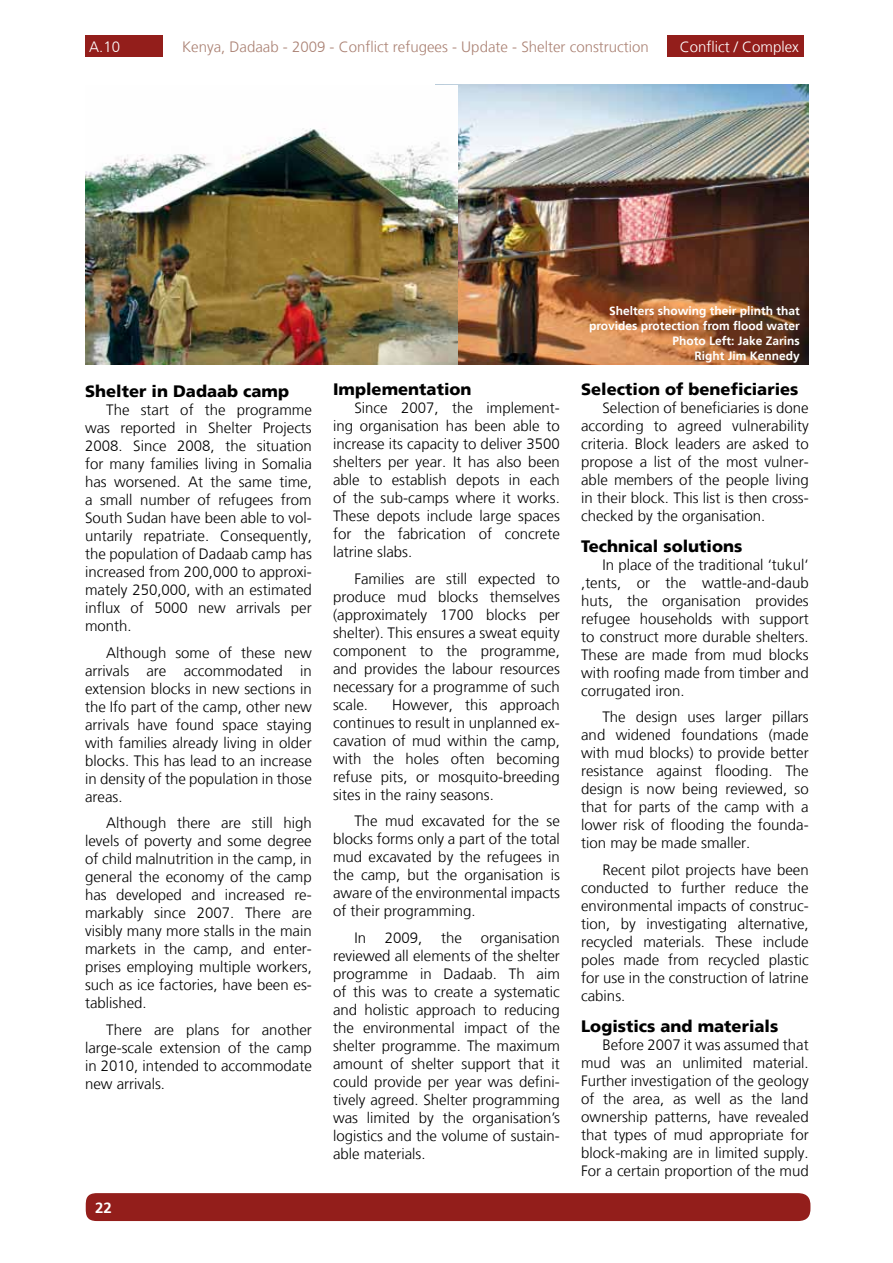
<style>
.page{position:relative;width:893px;height:1263px;background:#fff}
.page>*{position:absolute;margin:0;border:0;box-sizing:border-box;transform-origin:0 0}
.t1{font:900 16.5px "Frutiger LT";color:#000}
.t2{font:300 15px/18px "Frutiger LT";color:#000;text-align:justify}
.t3{font:300 15px "Frutiger LT";color:#aa8173}
.t4{font:300 15px "Frutiger LT";color:#fff}
.t5{font:700 15px "Frutiger LT";color:#fff}
.t6{font:700 12px/15px "Frutiger LT";color:#fff;text-align:right}
</style>
<div class="page">
<div style="left:667px;top:36px;width:136px;height:21px;background:#931e1b"></div>
<div style="left:85px;top:36px;width:78px;height:21px;background:#931e1b"></div>
<div style="left:85px;top:1193px;width:726px;height:28px;background:#931e1b"></div>
<img style="left:457px;top:85px;width:351px;height:279px">
<img style="left:85px;top:128px;width:372px;height:236px">
<p class="t4" style="left:89px;top:38px;width:32px">A.10</p>
<p class="t3" style="left:182px;top:38px;width:468px">Kenya, Dadaab - 2009 - Conflict refugees - Update - Shelter construction</p>
<p class="t4" style="left:680px;top:38px;width:121px">Conflict / Complex</p>
<p class="t1" style="left:85px;top:381px;width:206px">Shelter in Dadaab camp</p>
<p class="t2" style="left:85px;top:401px;width:228px;text-indent:21px">The start of the programme was reported in Shelter Projects 2008. Since 2008, the situation for many families living in Somalia has worsened. At the same time, a small number of refugees from South Sudan have been able to vol&shy;untarily repatriate. Consequently, the population of Dadaab camp has increased from 200,000 to approxi&shy;mately 250,000, with an estimated influx of 5000 new arrivals per month.</p>
<p class="t2" style="left:85px;top:644px;width:228px;text-indent:21px">Although some of these new arrivals are accommodated in extension blocks in new sections in the Ifo part of the camp, other new arrivals have found space staying with families already living in older blocks. This has lead to an increase in density of the population in those areas.</p>
<p class="t2" style="left:85px;top:814px;width:228px;text-indent:21px">Although there are still high levels of poverty and some degree of child malnutrition in the camp, in general the economy of the camp has developed and increased re&shy;markably since 2007. There are visibly many more stalls in the main markets in the camp, and enter&shy;prises employing multiple workers, such as ice factories, have been es&shy;tablished.</p>
<p class="t2" style="left:85px;top:1021px;width:228px;text-indent:21px">There are plans for another large-scale extension of the camp in 2010, intended to accommodate new arrivals.</p>
<p class="t5" style="left:95px;top:1199px;width:18px">22</p>
<p class="t1" style="left:333px;top:379px;width:140px">Implementation</p>
<p class="t2" style="left:333px;top:399px;width:228px;text-indent:21px">Since 2007, the implement&shy;ing organisation has been able to increase its capacity to deliver 3500 shelters per year. It has also been able to establish depots in each of the sub-camps where it works.<br>These depots include large spaces for the fabrication of concrete latrine slabs.</p>
<p class="t2" style="left:333px;top:570px;width:228px;text-indent:21px">Families are still expected to produce mud blocks themselves (approximately 1700 blocks per shelter). This ensures a sweat equity component to the programme, and provides the labour resources necessary for a programme of such scale.</p>
<p class="t2" style="left:333px;top:696px;width:228px;text-indent:59px">However, this approach continues to result in unplanned ex&shy;cavation of mud within the camp, with the holes often becoming refuse pits, or mosquito-breeding sites in the rainy seasons.</p>
<p class="t2" style="left:333px;top:812px;width:228px;text-indent:21px">The mud excavated for the se blocks forms only a part of the total mud excavated by the refugees in the camp, but the organisation is aware of the environmental impacts of their programming.</p>
<p class="t2" style="left:354px;top:929px;width:13px">In</p>
<p class="t2" style="left:385px;top:929px;width:39px">2009,</p>
<p class="t2" style="left:441px;top:929px;width:22px">the</p>
<p class="t2" style="left:333px;top:929px;width:228px;text-indent:148px">organisation reviewed all elements of the shelter programme in Dadaab. Th aim of this was to create a systematic and holistic approach to reducing the environmental impact of the shelter programme. The maximum amount of shelter support that it could provide per year was defini&shy;tively agreed. Shelter programming was limited by the organisation’s logistics and the volume of sustain&shy;able materials.</p>
<p class="t6" style="left:589px;top:303px;width:212px">Shelters showing their plinth that provides protection from flood water<br>Photo Left: Jake Zarins<br>Right Jim Kennedy</p>
<p class="t1" style="left:581px;top:379px;width:219px">Selection of beneficiaries</p>
<p class="t2" style="left:581px;top:399px;width:229px;text-indent:21px">Selection of beneficiaries is done according to agreed vulnerability criteria. Block leaders are asked to propose a list of the most vulner&shy;able members of the people living in their block. This list is then cross&shy;checked by the organisation.</p>
<p class="t1" style="left:581px;top:536px;width:163px">Technical solutions</p>
<p class="t2" style="left:581px;top:556px;width:229px;text-indent:21px">In place of the traditional ‘tukul‘ ,tents, or the wattle-and-daub huts, the organisation provides refugee households with support to construct more durable shelters.<br>These are made from mud blocks with roofing made from timber and corrugated iron.</p>
<p class="t2" style="left:581px;top:708px;width:229px;text-indent:21px">The design uses larger pillars and widened foundations (made with mud blocks) to provide better resistance against flooding. The design is now being reviewed, so that for parts of the camp with a lower risk of flooding the founda&shy;tion may be made smaller.</p>
<p class="t2" style="left:581px;top:861px;width:229px;text-indent:21px">Recent pilot projects have been conducted to further reduce the environmental impacts of construc&shy;tion, by investigating alternative, recycled materials. These include poles made from recycled plastic for use in the construction of latrine cabins.</p>
<p class="t1" style="left:581px;top:1016px;width:199px">Logistics and materials</p>
<p class="t2" style="left:581px;top:1036px;width:229px;text-indent:21px">Before 2007 it was assumed that mud was an unlimited material.<br>Further investigation of the geology of the area, as well as the land ownership patterns, have revealed that types of mud appropriate for block-making are in limited supply.<br>For a certain proportion of the mud</p>
</div>
